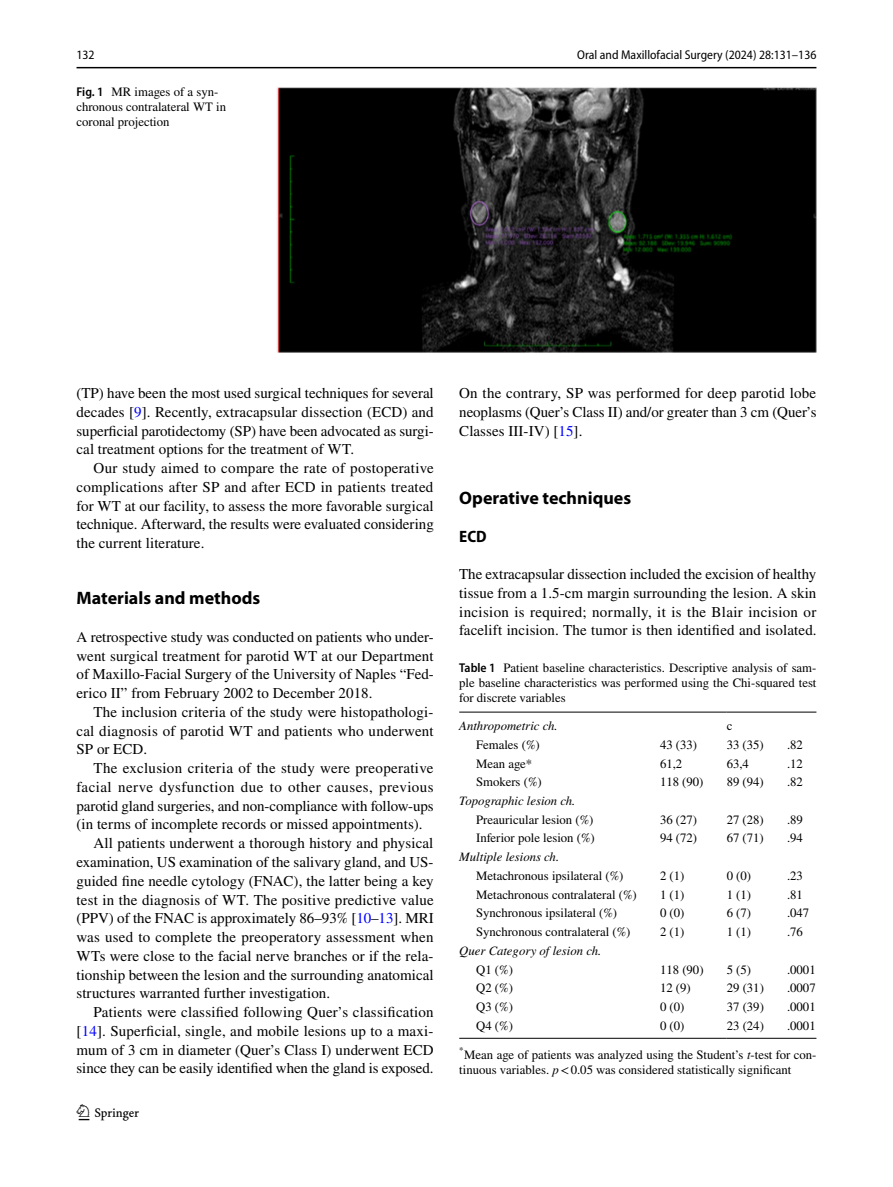
<style>
.page{position:relative;width:893px;height:1187px;background:#fff}
.page>*{position:absolute;margin:0;border:0;box-sizing:border-box;transform-origin:0 0}
.t1{font:22.5px "Springnew Regular 2";color:#000}
.t2{font:700 18px "Myriad Pro";color:#000}
.t3{font:700 semi-condensed 16.5px "Myriad Pro";color:#000}
.t4{font:15px/18.8px "STIX";letter-spacing:.005em;color:#000;text-align:justify}
.t5{font:15px "STIX";letter-spacing:.03em;color:#000}
.t6{font:12.75px/15px "STIX";color:#000}
.t7{font:italic 12.75px "STIX";color:#000}
.t8{font:semi-condensed 12.75px "Myriad Pro";color:#000}
.s1{font-family:"Myriad Pro";font-weight:600;font-stretch:semi-condensed}
.s2{color:#00f}
.s3{font-style:italic}
</style>
<div class="page">
<hr style="left:77px;top:67px;width:739px;height:1px;background:#000">
<img style="left:276px;top:87px;width:540px;height:265px">
<hr style="left:459px;top:711px;width:201px;height:1px;background:#000">
<hr style="left:660px;top:711px;width:67px;height:1px;background:#000">
<hr style="left:727px;top:711px;width:60px;height:1px;background:#000">
<svg style="left:787px;top:711px;width:29px;height:1px"></svg>
<hr style="left:459px;top:1037px;width:201px;height:1px;background:#000">
<hr style="left:660px;top:1037px;width:67px;height:1px;background:#000">
<hr style="left:727px;top:1037px;width:60px;height:1px;background:#000">
<svg style="left:787px;top:1037px;width:29px;height:1px"></svg>
<p class="t8" style="left:77px;top:48px;width:20px">132</p>
<p class="t8" style="left:577px;top:48px;width:241px">Oral and Maxillofacial Surgery (2024) 28:131–136</p>
<p class="t6" style="left:77px;top:85px;width:151px"><span class="s1">Fig. 1</span> MR images of a syn&shy;chronous contralateral WT in coronal projection</p>
<p class="t4" style="left:77px;top:384px;width:359px">(TP) have been the most used surgical techniques for several decades [<span class="s2">9</span>]. Recently, extracapsular dissection (ECD) and superficial parotidectomy (SP) have been advocated as surgi&shy;cal treatment options for the treatment of WT.</p>
<p class="t4" style="left:77px;top:459px;width:359px;text-indent:17px">Our study aimed to compare the rate of postoperative complications after SP and after ECD in patients treated for WT at our facility, to assess the more favorable surgical technique. Afterward, the results were evaluated considering the current literature.</p>
<p class="t2" style="left:77px;top:586px;width:185px">Materials and methods</p>
<p class="t4" style="left:77px;top:628px;width:359px">A retrospective study was conducted on patients who under&shy;went surgical treatment for parotid WT at our Department of Maxillo-Facial Surgery of the University of Naples “Fed&shy;erico II” from February 2002 to December 2018.</p>
<p class="t4" style="left:77px;top:703px;width:359px;text-indent:17px">The inclusion criteria of the study were histopathologi&shy;cal diagnosis of parotid WT and patients who underwent SP or ECD.</p>
<p class="t4" style="left:94px;top:759px;width:341px">The exclusion criteria of the study were preoperative</p>
<p class="t5" style="left:77px;top:776px;width:359px">facial nerve dysfunction due to other causes, previous</p>
<p class="t4" style="left:77px;top:797px;width:359px">parotid gland surgeries, and non-compliance with follow-ups</p>
<p class="t4" style="left:77px;top:816px;width:348px">(in terms of incomplete records or missed appointments).</p>
<p class="t4" style="left:94px;top:834px;width:341px">All patients underwent a thorough history and physical</p>
<p class="t4" style="left:77px;top:853px;width:358px">examination, US examination of the salivary gland, and US-</p>
<p class="t4" style="left:77px;top:872px;width:359px">guided fine needle cytology (FNAC), the latter being a key</p>
<p class="t4" style="left:77px;top:891px;width:359px">test in the diagnosis of WT. The positive predictive value</p>
<p class="t4" style="left:77px;top:909px;width:359px">(PPV) of the FNAC is approximately 86–93% [<span class="s2">10</span>–<span class="s2">13</span>]. MRI</p>
<p class="t4" style="left:77px;top:928px;width:359px">was used to complete the preoperatory assessment when</p>
<p class="t4" style="left:77px;top:947px;width:358px">WTs were close to the facial nerve branches or if the rela-</p>
<p class="t4" style="left:77px;top:966px;width:359px">tionship between the lesion and the surrounding anatomical</p>
<p class="t4" style="left:77px;top:984px;width:255px">structures warranted further investigation.</p>
<p class="t4" style="left:94px;top:1003px;width:342px">Patients were classified following Quer’s classification</p>
<p class="t4" style="left:77px;top:1022px;width:358px">[<span class="s2">14</span>]. Superficial, single, and mobile lesions up to a maxi-</p>
<p class="t4" style="left:77px;top:1041px;width:359px">mum of 3 cm in diameter (Quer’s Class I) underwent ECD</p>
<p class="t4" style="left:77px;top:1059px;width:359px">since they can be easily identified when the gland is exposed.</p>
<h1 class="t1" style="left:79px;top:1104px;width:62px">1 3</h1>
<p class="t4" style="left:459px;top:384px;width:359px">On the contrary, SP was performed for deep parotid lobe neoplasms (Quer’s Class II) and/or greater than 3 cm (Quer’s Classes III-IV) [<span class="s2">15</span>].</p>
<p class="t2" style="left:459px;top:486px;width:173px">Operative techniques</p>
<p class="t3" style="left:459px;top:526px;width:29px">ECD</p>
<p class="t4" style="left:459px;top:565px;width:359px">The extracapsular dissection included the excision of healthy tissue from a 1.5-cm margin surrounding the lesion. A skin incision is required; normally, it is the Blair incision or facelift incision. The tumor is then identified and isolated.</p>
<p class="t6" style="left:459px;top:660px;width:359px;text-align:justify"><span class="s1">Table 1</span> Patient baseline characteristics. Descriptive analysis of sam&shy;ple baseline characteristics was performed using the Chi-squared test for discrete variables</p>
<p class="t7" style="left:459px;top:717px;width:100px">Anthropometric ch.</p>
<p class="t6" style="left:727px;top:719px;width:7px">c</p>
<p class="t6" style="left:476px;top:737px;width:65px">Females (%)</p>
<p class="t6" style="left:660px;top:737px;width:39px">43 (33)</p>
<p class="t6" style="left:727px;top:737px;width:39px">33 (35)</p>
<p class="t6" style="left:787px;top:737px;width:17px">.82</p>
<p class="t6" style="left:476px;top:756px;width:58px">Mean age*</p>
<p class="t6" style="left:660px;top:756px;width:24px">61,2</p>
<p class="t6" style="left:727px;top:756px;width:24px">63,4</p>
<p class="t6" style="left:787px;top:756px;width:17px">.12</p>
<p class="t6" style="left:476px;top:775px;width:67px">Smokers (%)</p>
<p class="t6" style="left:660px;top:775px;width:45px">118 (90)</p>
<p class="t6" style="left:727px;top:775px;width:39px">89 (94)</p>
<p class="t6" style="left:787px;top:775px;width:17px">.82</p>
<p class="t7" style="left:459px;top:791px;width:118px">Topographic lesion ch.</p>
<p class="t6" style="left:476px;top:812px;width:119px">Preauricular lesion (%)</p>
<p class="t6" style="left:660px;top:812px;width:39px">36 (27)</p>
<p class="t6" style="left:727px;top:812px;width:39px">27 (28)</p>
<p class="t6" style="left:787px;top:812px;width:17px">.89</p>
<p class="t6" style="left:476px;top:831px;width:120px">Inferior pole lesion (%)</p>
<p class="t6" style="left:660px;top:831px;width:39px">94 (72)</p>
<p class="t6" style="left:727px;top:831px;width:39px">67 (71)</p>
<p class="t6" style="left:787px;top:831px;width:17px">.94</p>
<p class="t7" style="left:459px;top:848px;width:101px">Multiple lesions ch.</p>
<p class="t6" style="left:476px;top:868px;width:149px">Metachronous ipsilateral (%)</p>
<p class="t6" style="left:660px;top:868px;width:26px">2 (1)</p>
<p class="t6" style="left:727px;top:868px;width:26px">0 (0)</p>
<p class="t6" style="left:787px;top:868px;width:17px">.23</p>
<p class="t6" style="left:476px;top:887px;width:162px">Metachronous contralateral (%)</p>
<p class="t6" style="left:660px;top:887px;width:26px">1 (1)</p>
<p class="t6" style="left:727px;top:887px;width:26px">1 (1)</p>
<p class="t6" style="left:787px;top:887px;width:17px">.81</p>
<p class="t6" style="left:476px;top:906px;width:142px">Synchronous ipsilateral (%)</p>
<p class="t6" style="left:660px;top:906px;width:26px">0 (0)</p>
<p class="t6" style="left:727px;top:906px;width:26px">6 (7)</p>
<p class="t6" style="left:787px;top:906px;width:24px">.047</p>
<p class="t6" style="left:476px;top:925px;width:156px">Synchronous contralateral (%)</p>
<p class="t6" style="left:660px;top:925px;width:26px">2 (1)</p>
<p class="t6" style="left:727px;top:925px;width:26px">1 (1)</p>
<p class="t6" style="left:787px;top:925px;width:17px">.76</p>
<p class="t7" style="left:459px;top:941px;width:143px">Quer Category of lesion ch.</p>
<p class="t6" style="left:476px;top:962px;width:38px">Q1 (%)</p>
<p class="t6" style="left:660px;top:962px;width:45px">118 (90)</p>
<p class="t6" style="left:727px;top:962px;width:26px">5 (5)</p>
<p class="t6" style="left:787px;top:962px;width:30px">.0001</p>
<p class="t6" style="left:476px;top:981px;width:38px">Q2 (%)</p>
<p class="t6" style="left:660px;top:981px;width:32px">12 (9)</p>
<p class="t6" style="left:727px;top:981px;width:39px">29 (31)</p>
<p class="t6" style="left:787px;top:981px;width:30px">.0007</p>
<p class="t6" style="left:476px;top:999px;width:38px">Q3 (%)</p>
<p class="t6" style="left:660px;top:999px;width:26px">0 (0)</p>
<p class="t6" style="left:727px;top:999px;width:39px">37 (39)</p>
<p class="t6" style="left:787px;top:999px;width:30px">.0001</p>
<p class="t6" style="left:476px;top:1018px;width:38px">Q4 (%)</p>
<p class="t6" style="left:660px;top:1018px;width:26px">0 (0)</p>
<p class="t6" style="left:727px;top:1018px;width:39px">23 (24)</p>
<p class="t6" style="left:787px;top:1018px;width:30px">.0001</p>
<p class="t6" style="left:459px;top:1047px;width:359px"><sup>*</sup>Mean age of patients was analyzed using the Student’s <span class="s3">t</span>-test for con&shy;tinuous variables. <span class="s3">p</span>&lt;0.05 was considered statistically significant</p>
</div>
